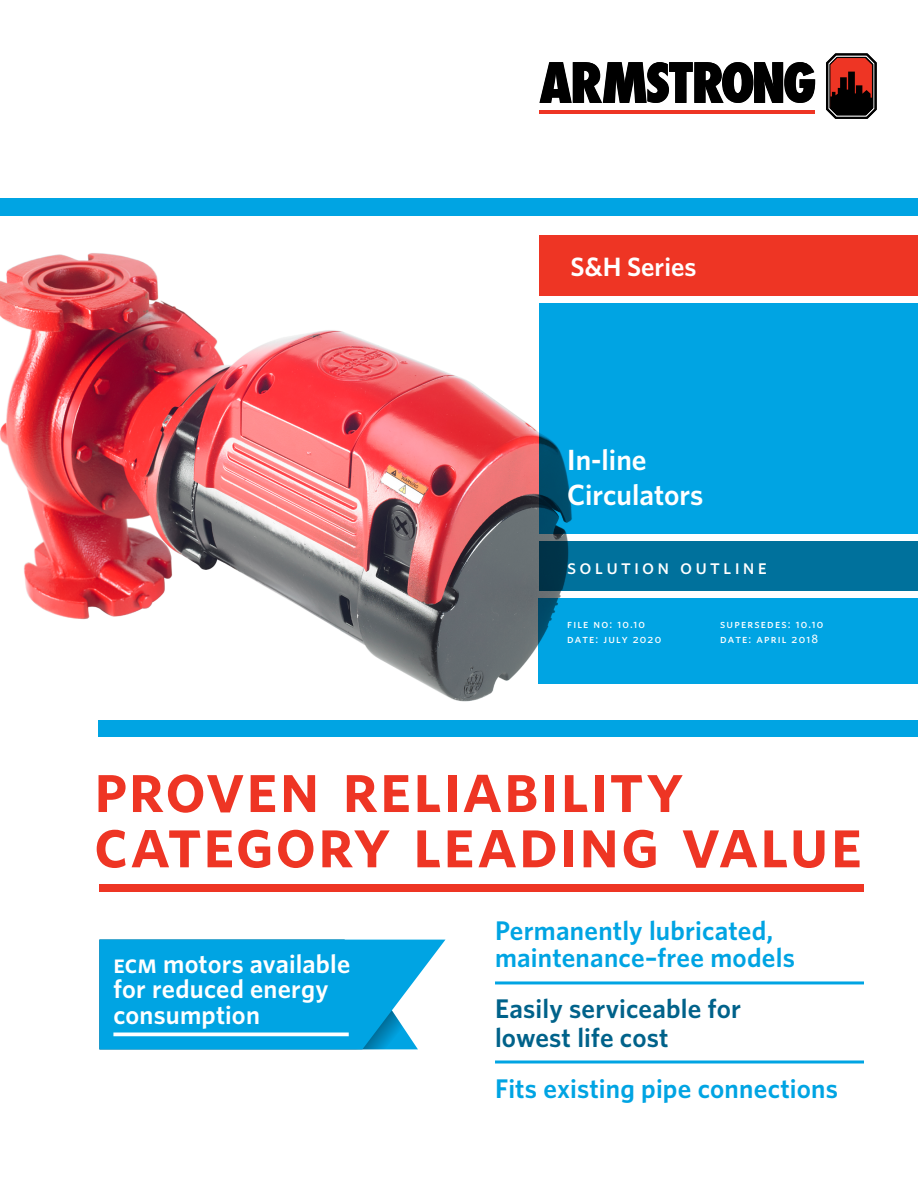
<style>
.page{position:relative;width:918px;height:1188px;background:#fff}
.page>*{position:absolute;margin:0;border:0;box-sizing:border-box;transform-origin:0 0}
.t1{font:71.85px/55.3px "Whitney A Semibold SC";letter-spacing:.02em;color:#ee3524}
.t2{font:600 29.25px/34.5px "Whitney A";color:#fff}
.t3{font:600 27px/27px "Whitney A";letter-spacing:.005em;color:#00a4e3}
.t4{font:600 27px/29px "Whitney A";letter-spacing:.005em;color:#00628a}
.t5{font:600 26.55px "Whitney A";color:#fff}
.t6{font:600 26.25px/25.5px "Whitney A";letter-spacing:.01em;color:#fff}
.t7{font:21px "Whitney A Medium SC";letter-spacing:.15em;color:#fff}
.t8{font:12px/14.4px "Whitney A Medium SC";letter-spacing:.1em;color:#fff}
.s1{font-family:"Whitney A Semibold SC";font-weight:400}
</style>
<div class="page">
<img style="left:0;top:253px;width:568px;height:449px">
<div style="left:0;top:198px;width:918px;height:18px;background:#00a4e3"></div>
<hr style="left:540px;top:110px;width:275px;height:3px;background:#ee3524">
<div style="left:539px;top:303px;width:379px;height:231px;background:#00a4e3"></div>
<div style="left:538px;top:598px;width:380px;height:86px;background:#00a4e3"></div>
<svg style="left:826px;top:53px;width:51px;height:66px;background:#6a2e28"></svg>
<svg style="left:539px;top:62px;width:276px;height:41px"></svg>
<hr style="left:539px;top:110px;width:275px;height:3px;background:#ee3524">
<svg style="left:539px;top:541px;width:379px;height:50px;background:#006c95"></svg>
<div style="left:99px;top:885px;width:765px;height:7px;background:#ee3524"></div>
<div style="left:98px;top:720px;width:820px;height:16px;background:#00a4e3"></div>
<div style="left:539px;top:235px;width:379px;height:61px;background:#ee3524"></div>
<svg style="left:99px;top:940px;width:346px;height:109px;background:#18ace4"></svg>
<hr style="left:113px;top:1033px;width:236px;height:3px;background:#fff">
<svg style="left:495px;top:1060px;width:369px;height:4px"></svg>
<hr style="left:495px;top:981px;width:369px;height:3px;background:#00a4e3">
<p class="t5" style="left:570px;top:249px;width:128px">S&amp;H Series</p>
<p class="t2" style="left:567px;top:442px;width:138px">In-line<br>Circulators</p>
<p class="t7" style="left:567px;top:553px;width:201px">solution outline</p>
<p class="t8" style="left:567px;top:617px;width:95px">file no: 10.10 date: july 2020</p>
<p class="t8" style="left:720px;top:617px;width:105px">supersedes: 10.10 date: april 2018</p>
<h1 class="t1" style="left:94px;top:758px;width:770px">proven reliability category leading value</h1>
<p class="t6" style="left:113px;top:951px;width:238px"><span class="s1">ecm</span> motors available for reduced energy consumption</p>
<p class="t3" style="left:495px;top:916px;width:301px">Permanently lubricated, maintenance–free models</p>
<p class="t4" style="left:495px;top:994px;width:248px">Easily serviceable for lowest life cost</p>
<p class="t3" style="left:495px;top:1075px;width:345px">Fits existing pipe connections</p>
</div>
